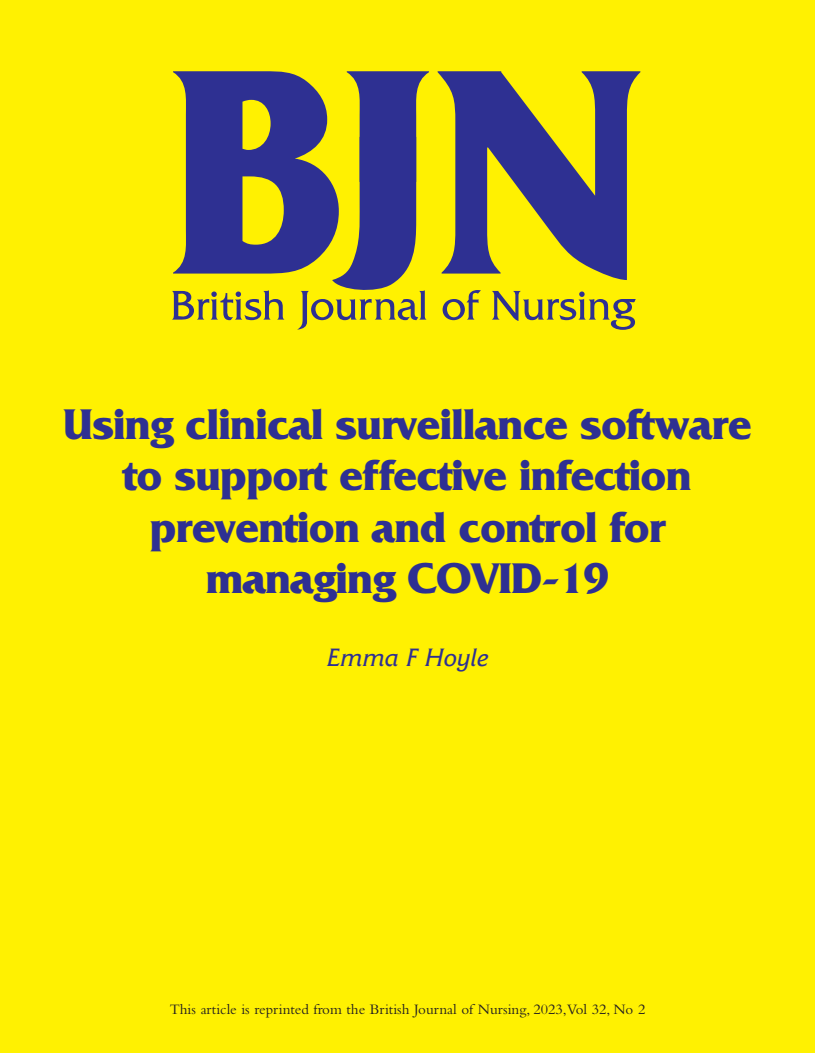
<style>
.page{position:relative;width:815px;height:1053px;background:#fff}
.page>*{position:absolute;margin:0;border:0;box-sizing:border-box;transform-origin:0 0}
.t1{font:700 45px/51.2px "Friz Quadrata Std";letter-spacing:-.02em;color:#2e3092;text-align:center}
.t2{font:italic 25px "Friz Quadrata Std";letter-spacing:.01em;color:#2e3092}
.t3{font:15px "Bembo Std";color:#231f20}
</style>
<div class="page">
<div style="left:0;top:0;width:815px;height:1052px;background:#fff101"></div>
<svg style="left:438px;top:71px;width:202px;height:209px;fill:#2e3092"></svg>
<svg style="left:172px;top:71px;width:257px;height:258px"></svg>
<svg style="left:443px;top:290px;width:38px;height:30px"></svg>
<svg style="left:492px;top:291px;width:144px;height:39px"></svg>
<p class="t1" style="left:63px;top:399px;width:691px">Using clinical surveillance software to support effective infection prevention and control for managing COVID-19</p>
<p class="t2" style="left:327px;top:642px;width:163px">Emma F Hoyle</p>
<p class="t3" style="left:170px;top:1000px;width:477px">This article is reprinted from the British Journal of Nursing, 2023,Vol 32, No 2</p>
</div>
